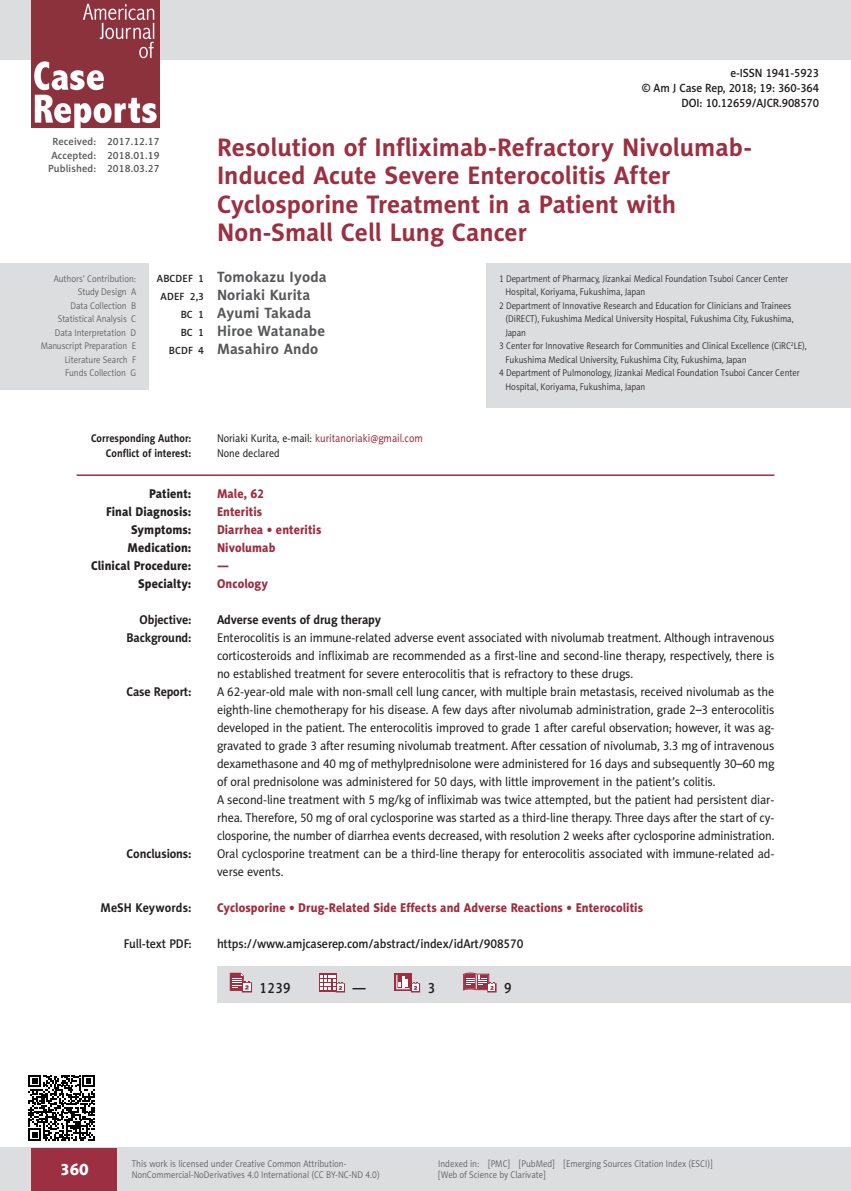
<style>
.page{position:relative;width:851px;height:1191px;background:#fff}
.page>*{position:absolute;margin:0;border:0;box-sizing:border-box;transform-origin:0 0}
.AJCR_Tytul{font:700 25.5px/28.5px "Naomi Sans EFN";color:#9d2f42}
.t1{font:16.5px "Naomi Sans EFN Heavy";color:#fff}
.AJCR_Autorzy{font:700 15px "Naomi Sans EFN";letter-spacing:.01em;color:#57585a}
.AJCR_dane{font:15px "Naomi Sans EFN Medium";color:#231f20;scale:.9 1}
.AJCR_Summary_body{font:12.75px/18px "Naomi Sans EFN";letter-spacing:-.01em;color:#231f20;text-align:justify;scale:.95 1}
.AJCR_keywords{font:12.75px "Naomi Sans EFN Heavy";letter-spacing:.005em;color:#9d2f42;scale:.95 1}
.AJCR_keywords-2{font:12.75px "Naomi Sans EFN Heavy";letter-spacing:.005em;color:#231f20;scale:.95 1}
.AJCR_Summary_body-2{font:700 12.75px "Naomi Sans EFN";letter-spacing:-.01em;color:#231f20;scale:.95 1}
.AJCR_full_text_pdf{font:12.75px "Naomi Sans EFN Medium";letter-spacing:-.01em;color:#231f20;scale:.95 1}
.AJCR_keywords-3{font:700 12.75px "Naomi Sans EFN";letter-spacing:.005em;color:#231f20;scale:.95 1}
.AJCR_full_text_pdf-2{font:12px "Naomi Sans EFN Medium";letter-spacing:-.01em;color:#231f20;scale:.95 1}
.AJCR_Adres{font:11.25px "Naomi Sans EFN";color:#9d2f42;scale:.9 1}
.AJCR_Adres-2{font:700 11.25px "Naomi Sans EFN";color:#231f20;scale:.9 1}
.AJCR_Adres-3{font:11.25px "Naomi Sans EFN";color:#231f20;scale:.9 1}
.t2{font:10.5px "Naomi Sans EFN Medium";letter-spacing:.01em;color:#57585a}
.AJCR_Afiliacja{font:9.75px/13.5px "Naomi Sans EFN Light";color:#231f20;scale:.9 1}
.t3{font:9.75px/11.2px "Naomi Sans EFN Light";color:#57585a;scale:.9 1}
.s1{font-family:"Naomi Sans EFN Medium";font-weight:400;font-size:10.5px;color:#231f20}
.s2{color:#231f20}
</style>
<div class="page">
<div style="left:217px;top:966px;width:633px;height:36px;background:#dcdddf"></div>
<svg style="left:230px;top:972px;width:22px;height:20px"></svg>
<div style="left:319px;top:973px;width:17px;height:18px;background:#9d2f42"></div>
<svg style="left:320px;top:974px;width:25px;height:18px"></svg>
<div style="left:394px;top:973px;width:18px;height:18px;background:#9d2f42"></div>
<svg style="left:396px;top:975px;width:24px;height:17px"></svg>
<svg style="left:463px;top:972px;width:33px;height:20px"></svg>
<hr style="left:77px;top:474px;width:697px;height:2px;background:#9d2f42">
<div style="left:0;top:264px;width:149px;height:126px;background:#dcdddf"></div>
<div style="left:486px;top:264px;width:364px;height:144px;background:#dcdddf"></div>
<svg style="left:28px;top:1075px;width:67px;height:66px"></svg>
<hr style="left:850px;top:0;width:1px;height:60px;background:#dcdddf">
<div style="left:0;top:1148px;width:850px;height:43px;background:#dcdddf"></div>
<div style="left:32px;top:1147px;width:85px;height:43px;background:#9d2f42"></div>
<div style="left:0;top:0;width:850px;height:60px;background:#dcdddf"></div>
<img style="left:32px;top:0;width:127px;height:127px">
<p class="AJCR_full_text_pdf-2" style="left:730px;top:66px;width:95px">e-ISSN 1941-5923</p>
<p class="AJCR_full_text_pdf-2" style="left:641px;top:81px;width:188px">© Am J Case Rep, 2018; 19: 360-364</p>
<p class="AJCR_full_text_pdf-2" style="left:681px;top:96px;width:146px">DOI: 10.12659/AJCR.908570</p>
<p class="AJCR_Tytul" style="left:217px;top:133px;width:536px">Resolution of Infliximab-Refractory Nivolumab-Induced Acute Severe Enterocolitis After Cyclosporine Treatment in a Patient with Non-Small Cell Lung Cancer</p>
<p class="AJCR_Autorzy" style="left:157px;top:268px;width:171px"><span class="s1">ABCDEF 1</span> Tomokazu Iyoda</p>
<p class="AJCR_Autorzy" style="left:161px;top:286px;width:151px"><span class="s1">ADEF 2,3</span> Noriaki Kurita</p>
<p class="AJCR_Autorzy" style="left:181px;top:304px;width:132px"><span class="s1">BC 1</span> Ayumi Takada</p>
<p class="AJCR_Autorzy" style="left:181px;top:322px;width:146px"><span class="s1">BC 1</span> Hiroe Watanabe</p>
<p class="AJCR_Autorzy" style="left:169px;top:340px;width:151px"><span class="s1">BCDF 4</span> Masahiro Ando</p>
<p class="t2" style="left:52px;top:136px;width:109px">Received: 2017.12.17</p>
<p class="t2" style="left:51px;top:149px;width:110px">Accepted: 2018.01.19</p>
<p class="t2" style="left:48px;top:163px;width:113px">Published: 2018.03.27</p>
<p class="t3" style="left:54px;top:273px;width:93px">Authors’ Contribution:</p>
<p class="t3" style="left:78px;top:286px;width:66px">Study Design A</p>
<p class="t3" style="left:70px;top:300px;width:74px">Data Collection B</p>
<p class="t3" style="left:58px;top:313px;width:89px">Statistical Analysis C</p>
<p class="t3" style="left:55px;top:327px;width:92px">Data Interpretation D</p>
<p class="t3" style="left:41px;top:340px;width:107px">Manuscript Preparation E</p>
<p class="t3" style="left:65px;top:354px;width:81px">Literature Search F</p>
<p class="t3" style="left:65px;top:367px;width:80px">Funds Collection G</p>
<p class="AJCR_Afiliacja" style="left:505px;top:272px;width:315px;text-indent:-6px">1 Department of Pharmacy, Jizankai Medical Foundation Tsuboi Cancer Center<br>Hospital, Koriyama, Fukushima, Japan</p>
<p class="AJCR_Afiliacja" style="left:505px;top:299px;width:322px;text-indent:-6px">2 Department of Innovative Research and Education for Clinicians and Trainees (DiRECT), Fukushima Medical University Hospital, Fukushima City, Fukushima,<br>Japan</p>
<p class="AJCR_Afiliacja" style="left:505px;top:339px;width:336px;text-indent:-6px">3 Center for Innovative Research for Communities and Clinical Excellence (CiRC<sup>2</sup>LE),<br>Fukushima Medical University, Fukushima City, Fukushima, Japan</p>
<p class="AJCR_Afiliacja" style="left:505px;top:366px;width:328px;text-indent:-6px">4 Department of Pulmonology, Jizankai Medical Foundation Tsuboi Cancer Center<br>Hospital, Koriyama, Fukushima, Japan</p>
<p class="AJCR_Adres-2" style="left:91px;top:431px;width:113px">Corresponding Author:</p>
<p class="AJCR_Adres" style="left:217px;top:431px;width:230px"><span class="s2">Noriaki Kurita, e-mail:</span> kuritanoriaki@gmail.com</p>
<p class="AJCR_Adres-2" style="left:106px;top:447px;width:97px">Conflict of interest:</p>
<p class="AJCR_Adres-3" style="left:217px;top:447px;width:71px">None declared</p>
<p class="AJCR_keywords-2" style="left:149px;top:486px;width:46px">Patient:</p>
<p class="AJCR_keywords" style="left:217px;top:486px;width:51px">Male, 62</p>
<p class="AJCR_keywords-2" style="left:106px;top:504px;width:91px">Final Diagnosis:</p>
<p class="AJCR_keywords" style="left:217px;top:504px;width:49px">Enteritis</p>
<p class="AJCR_keywords-2" style="left:131px;top:522px;width:65px">Symptoms:</p>
<p class="AJCR_keywords" style="left:217px;top:522px;width:111px">Diarrhea • enteritis</p>
<p class="AJCR_keywords-2" style="left:128px;top:540px;width:69px">Medication:</p>
<p class="AJCR_keywords" style="left:217px;top:540px;width:63px">Nivolumab</p>
<p class="AJCR_keywords-2" style="left:91px;top:558px;width:107px">Clinical Procedure:</p>
<p class="AJCR_keywords" style="left:217px;top:558px;width:14px">—</p>
<p class="AJCR_keywords-2" style="left:138px;top:576px;width:58px">Specialty:</p>
<p class="AJCR_keywords" style="left:217px;top:576px;width:55px">Oncology</p>
<p class="AJCR_Summary_body-2" style="left:139px;top:612px;width:56px">Objective:</p>
<p class="AJCR_Summary_body-2" style="left:217px;top:612px;width:174px">Adverse events of drug therapy</p>
<p class="AJCR_Summary_body-2" style="left:126px;top:630px;width:70px">Background:</p>
<p class="AJCR_Summary_body" style="left:217px;top:629px;width:588px">Enterocolitis is an immune-related adverse event associated with nivolumab treatment. Although intravenous corticosteroids and infliximab are recommended as a first-line and second-line therapy, respectively, there is no established treatment for severe enterocolitis that is refractory to these drugs.</p>
<p class="AJCR_Summary_body-2" style="left:126px;top:684px;width:70px">Case Report:</p>
<p class="AJCR_Summary_body" style="left:217px;top:683px;width:588px">A 62-year-old male with non-small cell lung cancer, with multiple brain metastasis, received nivolumab as the eighth-line chemotherapy for his disease. A few days after nivolumab administration, grade 2–3 enterocolitis developed in the patient. The enterocolitis improved to grade 1 after careful observation; however, it was ag&shy;gravated to grade 3 after resuming nivolumab treatment. After cessation of nivolumab, 3.3 mg of intravenous dexamethasone and 40 mg of methylprednisolone were administered for 16 days and subsequently 30–60 mg of oral prednisolone was administered for 50 days, with little improvement in the patient’s colitis.</p>
<p class="AJCR_Summary_body" style="left:217px;top:791px;width:588px">A second-line treatment with 5 mg/kg of infliximab was twice attempted, but the patient had persistent diar&shy;rhea. Therefore, 50 mg of oral cyclosporine was started as a third-line therapy. Three days after the start of cy&shy;closporine, the number of diarrhea events decreased, with resolution 2 weeks after cyclosporine administration.</p>
<p class="AJCR_Summary_body-2" style="left:127px;top:846px;width:70px">Conclusions:</p>
<p class="AJCR_Summary_body" style="left:217px;top:845px;width:588px">Oral cyclosporine treatment can be a third-line therapy for enterocolitis associated with immune-related ad&shy;verse events.</p>
<p class="AJCR_keywords-3" style="left:100px;top:900px;width:97px">MeSH Keywords:</p>
<p class="AJCR_keywords" style="left:217px;top:900px;width:450px">Cyclosporine • Drug-Related Side Effects and Adverse Reactions • Enterocolitis</p>
<p class="AJCR_full_text_pdf" style="left:124px;top:936px;width:73px">Full-text PDF:</p>
<p class="AJCR_full_text_pdf" style="left:217px;top:936px;width:324px">https://www.amjcaserep.com/abstract/index/idArt/908570</p>
<p class="AJCR_dane" style="left:259px;top:978px;width:36px">1239</p>
<p class="AJCR_dane" style="left:352px;top:978px;width:16px">—</p>
<p class="AJCR_dane" style="left:427px;top:978px;width:10px">3</p>
<p class="AJCR_dane" style="left:504px;top:978px;width:10px">9</p>
<p class="t1" style="left:60px;top:1159px;width:30px">360</p>
<p class="t3" style="left:438px;top:1158px;width:306px">Indexed in: [PMC] [PubMed] [Emerging Sources Citation Index (ESCI)] [Web of Science by Clarivate]</p>
<p class="t3" style="left:132px;top:1158px;width:277px">This work is licensed under Creative Common Attribution-<br>NonCommercial-NoDerivatives 4.0 International (CC BY-NC-ND 4.0)</p>
</div>
